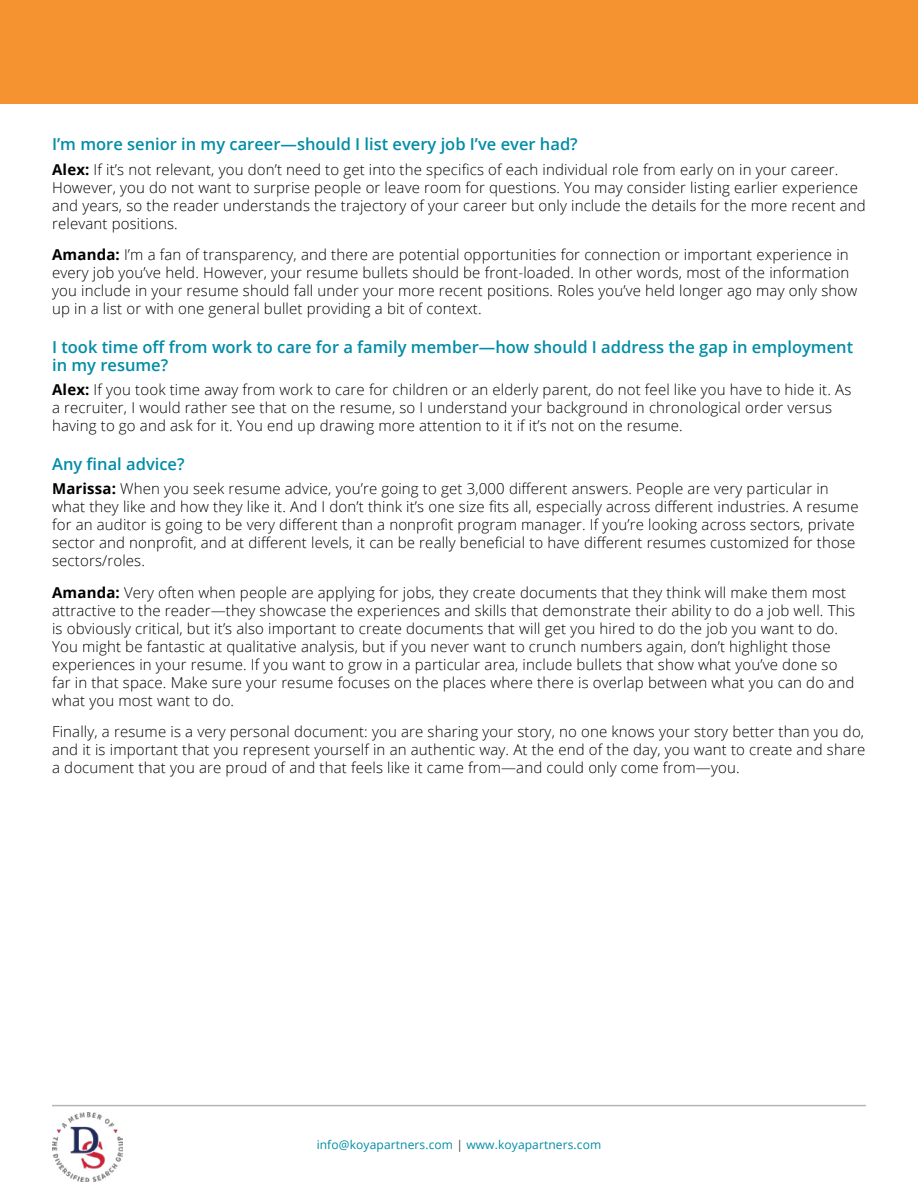
<style>
.page{position:relative;width:918px;height:1188px;background:#fff}
.page>*{position:absolute;margin:0;border:0;box-sizing:border-box;transform-origin:0 0}
.t1{font:600 16.5px/18px "Open Sans";color:#008da6}
.t2{font:300 15px/18px "Open Sans";letter-spacing:.01em;color:#000}
.t3{font:12px "Open Sans";letter-spacing:.01em;color:#008da6}
.s1{font-weight:700}
.s2{color:#454546}
</style>
<div class="page">
<div style="left:0;top:0;width:918px;height:104px;background:#f49330"></div>
<hr style="left:52px;top:1105px;width:814px;height:1px;background:#b5b5b5">
<img style="left:52px;top:1112px;width:71px;height:69px">
<p class="t1" style="left:52px;top:135px;width:527px">I’m more senior in my career—should I list every job I’ve ever had?</p>
<p class="t2" style="left:52px;top:160px;width:815px"><span class="s1">Alex:</span> If it’s not relevant, you don’t need to get into the specifics of each individual role from early on in your career.<br>However, you do not want to surprise people or leave room for questions. You may consider listing earlier experience and years, so the reader understands the trajectory of your career but only include the details for the more recent and relevant positions.</p>
<p class="t2" style="left:52px;top:245px;width:807px"><span class="s1">Amanda:</span> I’m a fan of transparency, and there are potential opportunities for connection or important experience in every job you’ve held. However, your resume bullets should be front-loaded. In other words, most of the information you include in your resume should fall under your more recent positions. Roles you’ve held longer ago may only show up in a list or with one general bullet providing a bit of context.</p>
<p class="t1" style="left:52px;top:337px;width:803px">I took time off from work to care for a family member—how should I address the gap in employment in my resume?</p>
<p class="t2" style="left:52px;top:380px;width:801px"><span class="s1">Alex:</span> If you took time away from work to care for children or an elderly parent, do not feel like you have to hide it. As a recruiter, I would rather see that on the resume, so I understand your background in chronological order versus having to go and ask for it. You end up drawing more attention to it if it’s not on the resume.</p>
<p class="t1" style="left:52px;top:454px;width:134px">Any final advice?</p>
<p class="t2" style="left:52px;top:479px;width:808px"><span class="s1">Marissa:</span> When you seek resume advice, you’re going to get 3,000 different answers. People are very particular in what they like and how they like it. And I don’t think it’s one size fits all, especially across different industries. A resume for an auditor is going to be very different than a nonprofit program manager. If you’re looking across sectors, private sector and nonprofit, and at different levels, it can be really beneficial to have different resumes customized for those sectors/roles.</p>
<p class="t2" style="left:52px;top:583px;width:805px"><span class="s1">Amanda:</span> Very often when people are applying for jobs, they create documents that they think will make them most attractive to the reader—they showcase the experiences and skills that demonstrate their ability to do a job well. This is obviously critical, but it’s also important to create documents that will get you hired to do the job you want to do.<br>You might be fantastic at qualitative analysis, but if you never want to crunch numbers again, don’t highlight those experiences in your resume. If you want to grow in a particular area, include bullets that show what you’ve done so far in that space. Make sure your resume focuses on the places where there is overlap between what you can do and what you most want to do.</p>
<p class="t2" style="left:52px;top:722px;width:815px;text-align:justify">Finally, a resume is a very personal document: you are sharing your story, no one knows your story better than you do, and it is important that you represent yourself in an authentic way. At the end of the day, you want to create and share a document that you are proud of and that feels like it came from—and could only come from—you.</p>
<p class="t3" style="left:317px;top:1136px;width:286px">info@koyapartners.com <span class="s2">|</span> www.koyapartners.com</p>
</div>
